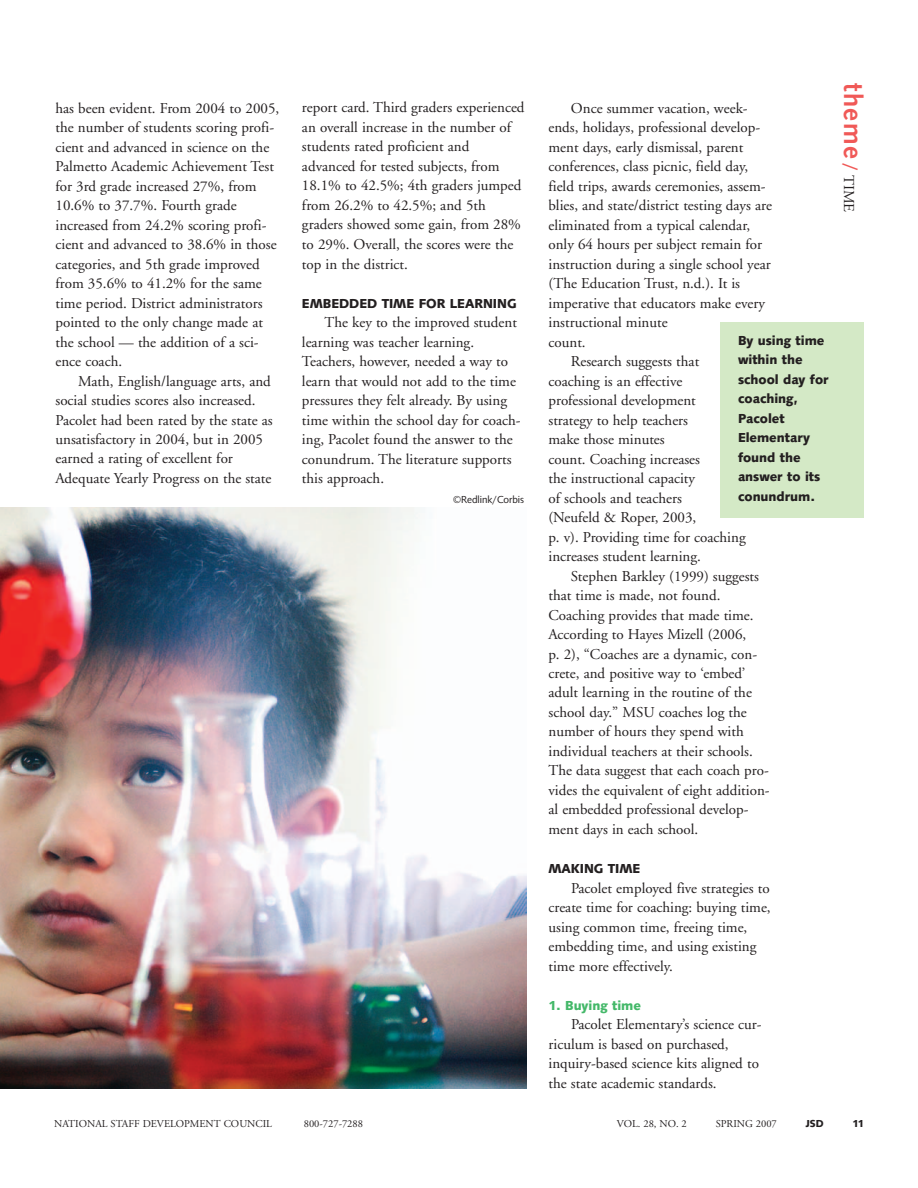
<style>
.page{position:relative;width:918px;height:1188px;background:#fff}
.page>*{position:absolute;margin:0;border:0;box-sizing:border-box;transform-origin:0 0}
.t1{font:500 27px "Syntax D";letter-spacing:.055em;color:#f05957}
.t2{font:15px/19.5px "Adobe Garamond";color:#231f20}
.t3{font:700 13.5px/19.5px "Syntax T";color:#231f20}
.t4{font:700 13.5px "Syntax T";color:#44b869}
.t5{font:10.5px "Adobe Garamond";color:#231f20}
.t6{font:10.5px "Syntax D";color:#231f20}
.t7{font:700 10.5px "Syntax T";color:#231f20}
.s1{font-size:18px}
.s2{font-family:"Adobe Garamond";font-weight:400;font-size:15px;color:#231f20}
</style>
<div class="page">
<img style="left:0;top:507px;width:526px;height:582px">
<div style="left:720px;top:322px;width:144px;height:196px;background:#d4e9c6"></div>
<p class="t2" style="left:56px;top:99px;width:225px">has been evident. From 2004 to 2005, the number of students scoring profi&shy;cient and advanced in science on the<br>Palmetto Academic Achievement Test for 3rd grade increased 27%, from<br>10.6% to 37.7%. Fourth grade increased from 24.2% scoring profi&shy;cient and advanced to 38.6% in those categories, and 5th grade improved from 35.6% to 41.2% for the same time period. District administrators pointed to the only change made at the school — the addition of a sci&shy;ence coach.</p>
<p class="t2" style="left:56px;top:372px;width:219px;text-indent:22px">Math, English/language arts, and social studies scores also increased.<br>Pacolet had been rated by the state as unsatisfactory in 2004, but in 2005 earned a rating of excellent for Adequate Yearly Progress on the state</p>
<p class="t2" style="left:302px;top:99px;width:224px">report card. Third graders experienced an overall increase in the number of students rated proficient and advanced for tested subjects, from<br>18.1% to 42.5%; 4th graders jumped from 26.2% to 42.5%; and 5th graders showed some gain, from 28% to 29%. Overall, the scores were the top in the district.</p>
<p class="t3" style="left:302px;top:293px;width:216px">EMBEDDED TIME FOR LEARNING</p>
<p class="t2" style="left:302px;top:314px;width:220px;text-indent:22px">The key to the improved student learning was teacher learning.<br>Teachers, however, needed a way to learn that would not add to the time pressures they felt already. By using time within the school day for coach&shy;ing, Pacolet found the answer to the conundrum. The literature supports this approach.</p>
<p class="t2" style="left:571px;top:99px;width:178px">Once summer vacation, week-</p>
<p class="t2" style="left:548px;top:119px;width:213px">ends, holidays, professional develop-</p>
<p class="t2" style="left:548px;top:138px;width:196px">ment days, early dismissal, parent</p>
<p class="t2" style="left:548px;top:158px;width:201px">conferences, class picnic, field day,</p>
<p class="t2" style="left:548px;top:177px;width:219px">field trips, awards ceremonies, assem-</p>
<p class="t2" style="left:548px;top:197px;width:225px">blies, and state/district testing days are</p>
<p class="t2" style="left:548px;top:216px;width:203px">eliminated from a typical calendar,</p>
<p class="t2" style="left:548px;top:236px;width:215px">only 64 hours per subject remain for</p>
<p class="t2" style="left:548px;top:255px;width:224px">instruction during a single school year</p>
<p class="t2" style="left:548px;top:275px;width:193px">(The Education Trust, n.d.). It is</p>
<p class="t2" style="left:548px;top:294px;width:218px">imperative that educators make every</p>
<p class="t2" style="left:548px;top:314px;width:121px">instructional minute</p>
<p class="t2" style="left:548px;top:333px;width:39px">count.</p>
<p class="t2" style="left:571px;top:353px;width:130px">Research suggests that</p>
<p class="t2" style="left:548px;top:372px;width:135px">coaching is an effective</p>
<p class="t2" style="left:548px;top:392px;width:149px">professional development</p>
<p class="t2" style="left:548px;top:411px;width:141px">strategy to help teachers</p>
<p class="t2" style="left:548px;top:431px;width:118px">make those minutes</p>
<p class="t2" style="left:548px;top:450px;width:153px">count. Coaching increases</p>
<p class="t2" style="left:548px;top:470px;width:148px">the instructional capacity</p>
<p class="t2" style="left:548px;top:489px;width:135px">of schools and teachers</p>
<p class="t2" style="left:548px;top:509px;width:149px">(Neufeld &amp; Roper, 2003,</p>
<p class="t2" style="left:548px;top:528px;width:199px">p. v). Providing time for coaching</p>
<p class="t2" style="left:548px;top:548px;width:154px">increases student learning.</p>
<p class="t2" style="left:571px;top:567px;width:190px">Stephen Barkley (1999) suggests</p>
<p class="t2" style="left:548px;top:587px;width:174px">that time is made, not found.</p>
<p class="t2" style="left:548px;top:606px;width:207px">Coaching provides that made time.</p>
<p class="t2" style="left:548px;top:626px;width:199px">According to Hayes Mizell (2006,</p>
<p class="t2" style="left:548px;top:645px;width:210px">p. 2), “Coaches are a dynamic, con-</p>
<p class="t2" style="left:548px;top:665px;width:199px">crete, and positive way to ‘embed’</p>
<p class="t2" style="left:548px;top:684px;width:205px">adult learning in the routine of the</p>
<p class="t2" style="left:548px;top:704px;width:200px">school day.” MSU coaches log the</p>
<p class="t2" style="left:548px;top:723px;width:197px">number of hours they spend with</p>
<p class="t2" style="left:548px;top:743px;width:206px">individual teachers at their schools.</p>
<p class="t2" style="left:548px;top:762px;width:222px">The data suggest that each coach pro-</p>
<p class="t2" style="left:548px;top:782px;width:223px">vides the equivalent of eight addition-</p>
<p class="t2" style="left:548px;top:801px;width:202px">al embedded professional develop-</p>
<p class="t2" style="left:548px;top:821px;width:151px">ment days in each school.</p>
<p class="t3" style="left:549px;top:859px;width:93px">MAKING TIME</p>
<p class="t2" style="left:549px;top:879px;width:224px;text-indent:22px">Pacolet employed five strategies to create time for coaching: buying time, using common time, freeing time, embedding time, and using existing time more effectively.</p>
<p class="t4" style="left:549px;top:997px;width:94px">1. Buying time</p>
<p class="t2" style="left:549px;top:1016px;width:215px;text-indent:22px">Pacolet Elementary’s science cur&shy;riculum is based on purchased, inquiry-based science kits aligned to the state academic standards.</p>
<p class="t3" style="left:738px;top:330px;width:92px">By using time within the school day for coaching,<br>Pacolet<br>Elementary found the answer to its</p>
<p class="t6" style="left:453px;top:493px;width:72px">©Redlink/Corbis</p>
<p class="t3" style="left:738px;top:486px;width:79px">conundrum.</p>
<h1 class="t1" style="left:869px;top:83px;width:131px;rotate:90deg">theme <span class="s1">/</span> <span class="s2">TIME</span></h1>
<p class="t5" style="left:54px;top:1119px;width:219px">NATIONAL STAFF DEVELOPMENT COUNCIL</p>
<p class="t5" style="left:304px;top:1119px;width:61px">800-727-7288</p>
<p class="t5" style="left:617px;top:1119px;width:71px">VOL. 28, NO. 2</p>
<p class="t5" style="left:716px;top:1119px;width:63px">SPRING 2007</p>
<p class="t7" style="left:806px;top:1117px;width:19px">JSD</p>
<p class="t7" style="left:852px;top:1117px;width:13px">11</p>
</div>
